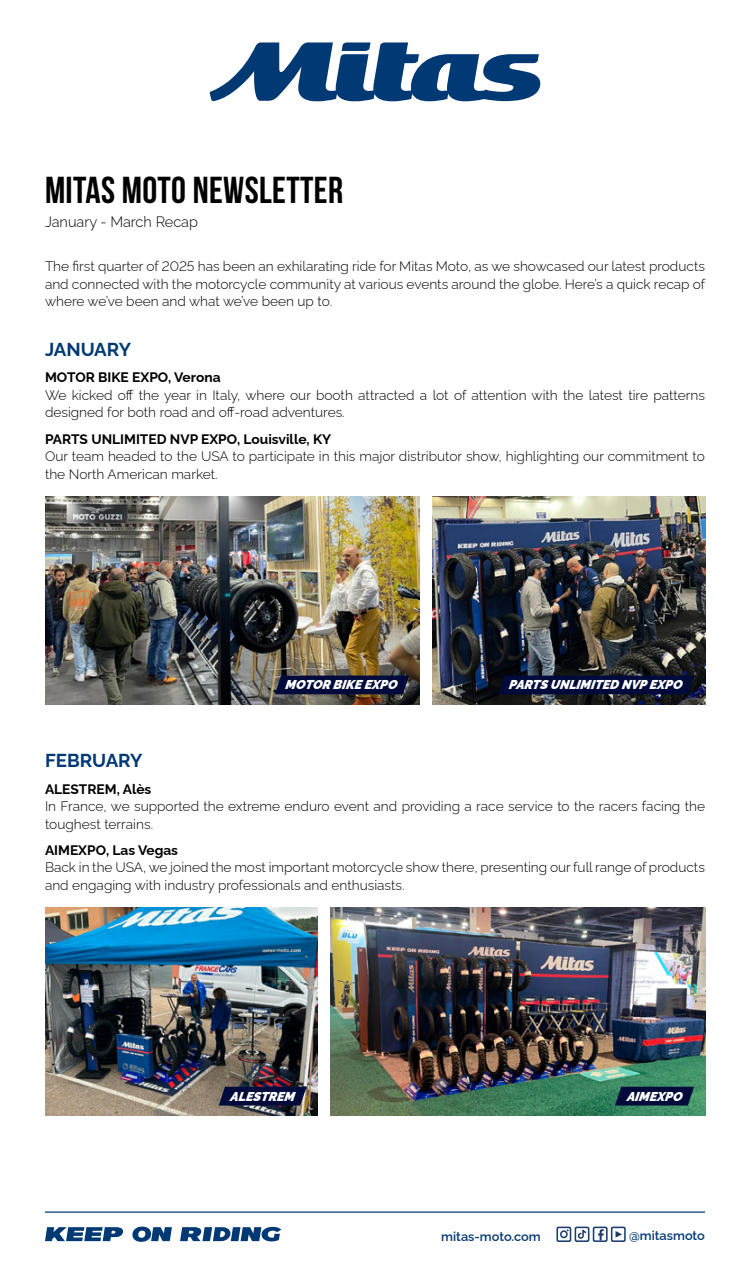
<style>
.page{position:relative;width:750px;height:1288px;background:#fff}
.page>*{position:absolute;margin:0;border:0;box-sizing:border-box;transform-origin:0 0}
.t1{font:700 37.5px "Bebas Neue";letter-spacing:.01em;color:#000}
.t2{font:700 18.75px "Raleway";color:#003974}
.t3{font:300 15px "Raleway";color:#000}
.t4{font:300 13.75px/17.5px "Raleway";color:#000}
.t5{font:700 13.75px "Raleway";color:#000}
.t6{font:italic 900 12.88px "Raleway";color:#fff}
.t7{font:600 12.88px "Raleway";color:#003974}
</style>
<div class="page">
<hr style="left:45px;top:1211px;width:660px;height:1px;background:#003974">
<svg style="left:209px;top:42px;width:332px;height:59px"></svg>
<svg style="left:45px;top:1227px;width:79px;height:14px"></svg>
<svg style="left:132px;top:1226px;width:40px;height:15px"></svg>
<svg style="left:180px;top:1226px;width:101px;height:15px"></svg>
<svg style="left:556px;top:1226px;width:70px;height:15px"></svg>
<img style="left:330px;top:907px;width:375px;height:209px">
<img style="left:45px;top:907px;width:273px;height:209px">
<svg style="left:615px;top:1086px;width:79px;height:19px;background:#071a3f"></svg>
<svg style="left:219px;top:1086px;width:88px;height:19px;background:#0e163f"></svg>
<img style="left:45px;top:496px;width:375px;height:208px">
<img style="left:432px;top:496px;width:273px;height:208px">
<svg style="left:275px;top:675px;width:134px;height:19px;background:#08113d"></svg>
<svg style="left:498px;top:675px;width:196px;height:19px;background:#010b39"></svg>
<h1 class="t1" style="left:45px;top:170px;width:300px">MITAS MOTO NEWSLETTER</h1>
<p class="t3" style="left:45px;top:210px;width:155px">January - March Recap</p>
<p class="t4" style="left:45px;top:256px;width:662px;text-align:justify">The first quarter of 2025 has been an exhilarating ride for Mitas Moto, as we showcased our latest products and connected with the motorcycle community at various events around the globe. Here’s a quick recap of where we’ve been and what we’ve been up to.</p>
<h2 class="t2" style="left:45px;top:334px;width:88px">JANUARY</h2>
<p class="t5" style="left:45px;top:366px;width:177px">MOTOR BIKE EXPO, Verona</p>
<p class="t4" style="left:45px;top:385px;width:662px">We kicked off the year in Italy, where our booth attracted a lot of attention with the latest tire patterns designed for both road and off-road adventures.</p>
<p class="t5" style="left:45px;top:428px;width:288px">PARTS UNLIMITED NVP EXPO, Louisville, KY</p>
<p class="t4" style="left:45px;top:446px;width:662px">Our team headed to the USA to participate in this major distributor show, highlighting our commitment to the North American market.</p>
<p class="t6" style="left:285px;top:674px;width:116px">MOTOR BIKE EXPO</p>
<p class="t6" style="left:509px;top:674px;width:177px">PA RTS UNLIMITED NVP EXPO</p>
<h2 class="t2" style="left:45px;top:746px;width:99px">FEBRUARY</h2>
<p class="t5" style="left:45px;top:778px;width:108px">ALESTREM, Alès</p>
<p class="t4" style="left:45px;top:796px;width:662px">In France, we supported the extreme enduro event and providing a race service to the racers facing the toughest terrains.</p>
<p class="t5" style="left:45px;top:839px;width:135px">AIMEXPO, Las Vegas</p>
<p class="t4" style="left:45px;top:857px;width:661px">Back in the USA, we joined the most important motorcycle show there, presenting our full range of products and engaging with industry professionals and enthusiasts.</p>
<p class="t6" style="left:230px;top:1085px;width:68px">ALESTREM</p>
<p class="t6" style="left:627px;top:1085px;width:59px">AIMEXPO</p>
<p class="t7" style="left:441px;top:1226px;width:101px">mitas-moto.com</p>
<p class="t7" style="left:629px;top:1225px;width:77px">@mitasmoto</p>
</div>
